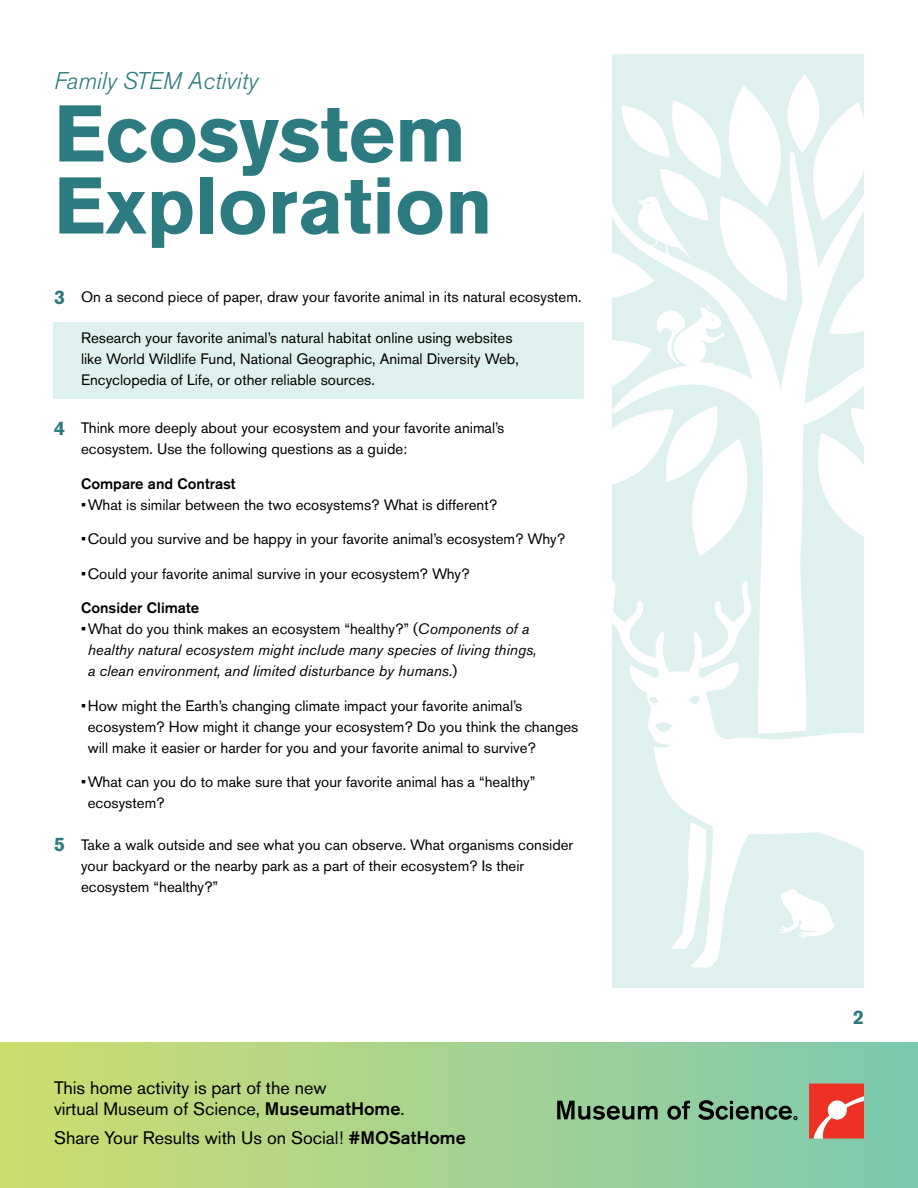
<style>
.page{position:relative;width:918px;height:1188px;background:#fff}
.page>*{position:absolute;margin:0;border:0;box-sizing:border-box;transform-origin:0 0}
.t1{font:700 79.5px/72px "Akzidenz Grotesk BE";color:#2c7b80}
.t2{font:italic 300 24px "Akzidenz Grotesk BE";color:#2c7b80}
.t3{font:700 19.5px "Akzidenz Grotesk BE";color:#2c7b80}
.t4{font:18px/21.6px "Akzidenz Grotesk BE";color:#000}
.t5{font:15px/21px "Akzidenz Grotesk BE";color:#000}
.t6{font:italic 15px/21px "Akzidenz Grotesk BE";color:#000}
.t7{font:500 15px "Akzidenz Grotesk BE";color:#000}
.s1{font-weight:700;font-size:19.5px;color:#2c7b80}
.s2{font-style:normal}
.s3{font-weight:500}
</style>
<div class="page">
<div style="left:0;top:1042px;width:918px;height:146px;background:linear-gradient(to right,#cfdd6f,#7dc9b0)"></div>
<div style="left:53px;top:323px;width:531px;height:76px;background:#def1ee"></div>
<svg style="left:557px;top:1101px;width:101px;height:19px;background:#5a7b5b"></svg>
<svg style="left:667px;top:1101px;width:23px;height:19px"></svg>
<svg style="left:698px;top:1100px;width:99px;height:20px;background:#598268"></svg>
<svg style="left:809px;top:1084px;width:55px;height:54px"></svg>
<div style="left:613px;top:54px;width:251px;height:933px;background:#def1ee"></div>
<svg style="left:612px;top:556px;width:189px;height:18px"></svg>
<svg style="left:612px;top:574px;width:252px;height:395px"></svg>
<svg style="left:612px;top:74px;width:252px;height:482px"></svg>
<svg style="left:779px;top:889px;width:56px;height:49px"></svg>
<h2 class="t2" style="left:54px;top:68px;width:206px">Family STEM Activity</h2>
<h1 class="t1" style="left:54px;top:98px;width:440px">Ecosystem<br>Exploration</h1>
<p class="t5" style="left:54px;top:286px;width:529px"><span class="s1">3</span> On a second piece of paper, draw your favorite animal in its natural ecosystem.</p>
<p class="t5" style="left:81px;top:327px;width:439px">Research your favorite animal’s natural habitat online using websites like World Wildlife Fund, National Geographic, Animal Diversity Web,<br>Encyclopedia of Life, or other reliable sources.</p>
<p class="t5" style="left:81px;top:417px;width:425px;text-indent:-27px"><span class="s1">4</span> Think more deeply about your ecosystem and your favorite animal’s ecosystem. Use the following questions as a guide:</p>
<p class="t7" style="left:81px;top:474px;width:156px">Compare and Contrast</p>
<p class="t5" style="left:81px;top:494px;width:418px">•What is similar between the two ecosystems? What is different?</p>
<p class="t5" style="left:81px;top:528px;width:486px">•Could you survive and be happy in your favorite animal’s ecosystem? Why?</p>
<p class="t5" style="left:81px;top:563px;width:390px">•Could your favorite animal survive in your ecosystem? Why?</p>
<p class="t7" style="left:81px;top:599px;width:120px">Consider Climate</p>
<p class="t6" style="left:88px;top:618px;width:450px;text-indent:-7px"><span class="s2">•What do you think makes an ecosystem “healthy?” (</span>Components of a healthy natural ecosystem might include many species of living things, a clean environment, and limited disturbance by humans.<span class="s2">)</span></p>
<p class="t5" style="left:88px;top:695px;width:492px;text-indent:-7px">•How might the Earth’s changing climate impact your favorite animal’s ecosystem? How might it change your ecosystem? Do you think the changes will make it easier or harder for you and your favorite animal to survive?</p>
<p class="t5" style="left:88px;top:771px;width:449px;text-indent:-7px">•What can you do to make sure that your favorite animal has a “healthy” ecosystem?</p>
<p class="t5" style="left:81px;top:834px;width:494px;text-indent:-27px"><span class="s1">5</span> Take a walk outside and see what you can observe. What organisms consider your backyard or the nearby park as a part of their ecosystem? Is their ecosystem “healthy?”</p>
<p class="t4" style="left:54px;top:1076px;width:352px">This home activity is part of the new<br>virtual Museum of Science, <span class="s3">MuseumatHome</span>.</p>
<p class="t4" style="left:54px;top:1126px;width:413px">Share Your Results with Us on Social! <span class="s3">#MOSatHome</span></p>
<h3 class="t3" style="left:853px;top:1006px;width:12px">2</h3>
</div>
